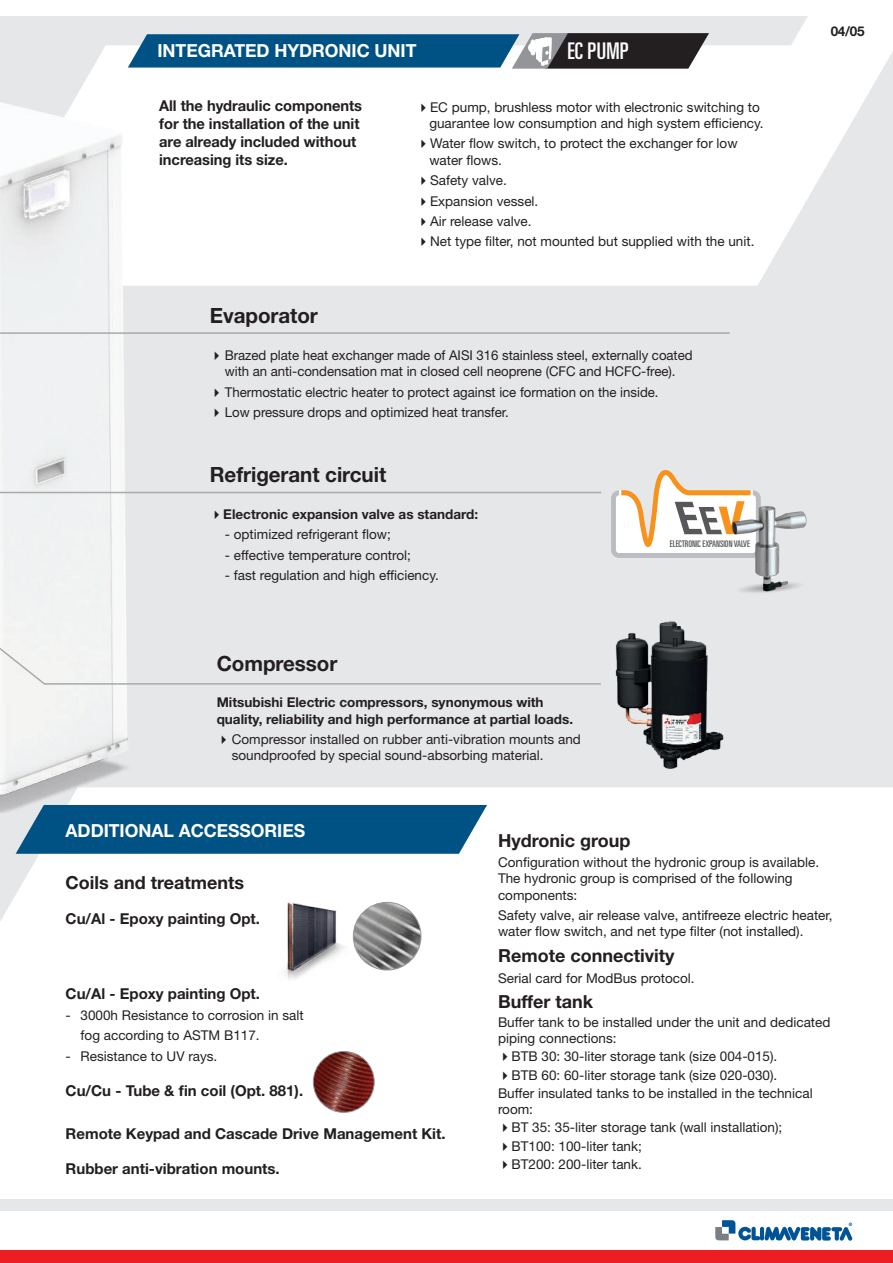
<style>
.page{position:relative;width:893px;height:1263px;background:#fff}
.page>*{position:absolute;margin:0;border:0;box-sizing:border-box;transform-origin:0 0}
.t1{font:ultra-condensed 22.95px "Univers";letter-spacing:.01em;color:#fff}
.t2{font:700 21px "Helvetica Neue LT Std";letter-spacing:-.005em;color:#231f20}
.t3{font:700 18px "Helvetica Neue LT Std";color:#231f20}
.t4{font:700 18px "Helvetica Neue LT Std";letter-spacing:-.005em;color:#fff}
.t5{font:700 15px/18px "Helvetica Neue LT Std";color:#231f20}
.t6{font:13.5px/16.2px "Helvetica Neue LT Std";color:#231f20}
.t7{font:700 13.5px/16.2px "Helvetica Neue LT Std";color:#231f20}
.t8{font:ultra-condensed 9.15px "Univers";color:#57585a}
</style>
<div class="page">
<div style="left:0;top:16px;width:893px;height:1246px;background:#e6e7e9"></div>
<div style="left:0;top:1212px;width:893px;height:51px;background:#fff"></div>
<svg style="left:715px;top:1220px;width:137px;height:21px"></svg>
<div style="left:0;top:1250px;width:893px;height:13px;background:#ee1d23"></div>
<div style="left:0;top:787px;width:893px;height:412px;background:#fff"></div>
<svg style="left:376px;top:45px;width:517px;height:241px;background:#fbfbfb"></svg>
<img style="left:0;top:45px;width:376px;height:767px">
<svg style="left:611px;top:470px;width:150px;height:88px"></svg>
<img style="left:723px;top:503px;width:84px;height:90px">
<svg style="left:789px;top:16px;width:104px;height:33px;background:#fcfcfd"></svg>
<svg style="left:128px;top:33px;width:581px;height:36px;background:#2d5d7c"></svg>
<svg style="left:16px;top:805px;width:471px;height:49px;background:#0f5c8c"></svg>
<hr style="left:0;top:332px;width:730px;height:2px;background:#a8a9ad">
<hr style="left:0;top:492px;width:601px;height:1px;background:#a8a9ad">
<svg style="left:0;top:611px;width:601px;height:74px"></svg>
<img style="left:615px;top:621px;width:109px;height:148px">
<img style="left:274px;top:897px;width:88px;height:92px">
<img style="left:353px;top:902px;width:68px;height:68px;border-radius:34px">
<div style="left:353px;top:902px;width:68px;height:68px;border:1px solid #939598;border-radius:50%"></div>
<img style="left:313px;top:1051px;width:61px;height:61px;border-radius:30px">
<div style="left:313px;top:1051px;width:62px;height:62px;border:1px solid #939598;border-radius:50%"></div>
<h3 class="t4" style="left:157px;top:40px;width:261px">INTEGRATED HYDRONIC UNIT</h3>
<h1 class="t1" style="left:567px;top:38px;width:63px">EC PUMP</h1>
<p class="t5" style="left:159px;top:97px;width:204px">All the hydraulic components for the installation of the unit are already included without increasing its size.</p>
<p class="t6" style="left:417px;top:99px;width:349px;text-align:right">✔EC pump, brushless motor with electronic switching to guarantee low consumption and high system efficiency.</p>
<p class="t6" style="left:429px;top:135px;width:310px;text-indent:-13px">✔Water flow switch, to protect the exchanger for low water flows.</p>
<p class="t6" style="left:417px;top:172px;width:92px">✔Safety valve.</p>
<p class="t6" style="left:417px;top:192px;width:123px">✔Expansion vessel.</p>
<p class="t6" style="left:417px;top:213px;width:116px">✔Air release valve.</p>
<p class="t6" style="left:417px;top:233px;width:339px">✔Net type filter, not mounted but supplied with the unit.</p>
<h2 class="t2" style="left:210px;top:303px;width:110px">Evaporator</h2>
<p class="t6" style="left:210px;top:347px;width:484px;text-align:center">✔Brazed plate heat exchanger made of AISI 316 stainless steel, externally coated with an anti-condensation mat in closed cell neoprene (CFC and HCFC-free).</p>
<p class="t6" style="left:210px;top:384px;width:450px">✔Thermostatic electric heater to protect against ice formation on the inside.</p>
<p class="t6" style="left:210px;top:404px;width:300px">✔Low pressure drops and optimized heat transfer.</p>
<h2 class="t2" style="left:210px;top:461px;width:178px">Refrigerant circuit</h2>
<p class="t7" style="left:210px;top:505px;width:270px">✔Electronic expansion valve as standard:</p>
<p class="t6" style="left:225px;top:526px;width:167px">- optimized refrigerant flow;</p>
<p class="t6" style="left:225px;top:546px;width:188px">- effective temperature control;</p>
<p class="t6" style="left:225px;top:567px;width:216px">- fast regulation and high efficiency.</p>
<h2 class="t2" style="left:217px;top:650px;width:122px">Compressor</h2>
<p class="t7" style="left:217px;top:694px;width:358px">Mitsubishi Electric compressors, synonymous with quality, reliability and high performance at partial loads.</p>
<p class="t6" style="left:232px;top:731px;width:351px;text-indent:-15px">✔Compressor installed on rubber anti-vibration mounts and soundproofed by special sound-absorbing material.</p>
<p class="t8" style="left:670px;top:538px;width:82px">ELECTRONIC EXPANSION VALVE</p>
<p class="t7" style="left:831px;top:23px;width:35px">04/05</p>
<h3 class="t4" style="left:66px;top:819px;width:241px">ADDITIONAL ACCESSORIES</h3>
<h3 class="t3" style="left:66px;top:871px;width:180px">Coils and treatments</h3>
<p class="t5" style="left:66px;top:909px;width:196px">Cu/Al - Epoxy painting Opt.</p>
<p class="t5" style="left:66px;top:985px;width:196px">Cu/Al - Epoxy painting Opt.</p>
<p class="t6" style="left:81px;top:1005px;width:225px;line-height:20.4px;text-indent:-15px">- 3000h Resistance to corrosion in salt fog according to ASTM B117.</p>
<p class="t6" style="left:66px;top:1048px;width:153px">- Resistance to UV rays.</p>
<p class="t5" style="left:66px;top:1081px;width:239px">Cu/Cu - Tube &amp; fin coil (Opt. 881).</p>
<p class="t5" style="left:66px;top:1124px;width:381px">Remote Keypad and Cascade Drive Management Kit.</p>
<p class="t5" style="left:66px;top:1160px;width:216px">Rubber anti-vibration mounts.</p>
<h3 class="t3" style="left:498px;top:829px;width:134px">Hydronic group</h3>
<p class="t6" style="left:498px;top:854px;width:323px">Configuration without the hydronic group is available.<br>The hydronic group is comprised of the following components:</p>
<p class="t6" style="left:498px;top:907px;width:336px">Safety valve, air release valve, antifreeze electric heater, water flow switch, and net type filter (not installed).</p>
<h3 class="t3" style="left:498px;top:944px;width:178px">Remote connectivity</h3>
<p class="t6" style="left:498px;top:969px;width:198px">Serial card for ModBus protocol.</p>
<h3 class="t3" style="left:498px;top:991px;width:97px">Buffer tank</h3>
<p class="t6" style="left:498px;top:1014px;width:334px">Buffer tank to be installed under the unit and dedicated piping connections:</p>
<p class="t6" style="left:498px;top:1048px;width:281px">✔BTB 30: 30-liter storage tank (size 004-015).</p>
<p class="t6" style="left:498px;top:1065px;width:316px;line-height:18.3px">✔BTB 60: 60-liter storage tank (size 020-030).<br>Buffer insulated tanks to be installed in the technical</p>
<p class="t6" style="left:498px;top:1101px;width:37px">room:</p>
<p class="t6" style="left:498px;top:1119px;width:286px">✔BT 35: 35-liter storage tank (wall installation);</p>
<p class="t6" style="left:498px;top:1138px;width:145px">✔BT100: 100-liter tank;</p>
<p class="t6" style="left:498px;top:1156px;width:145px">✔BT200: 200-liter tank.</p>
</div>
